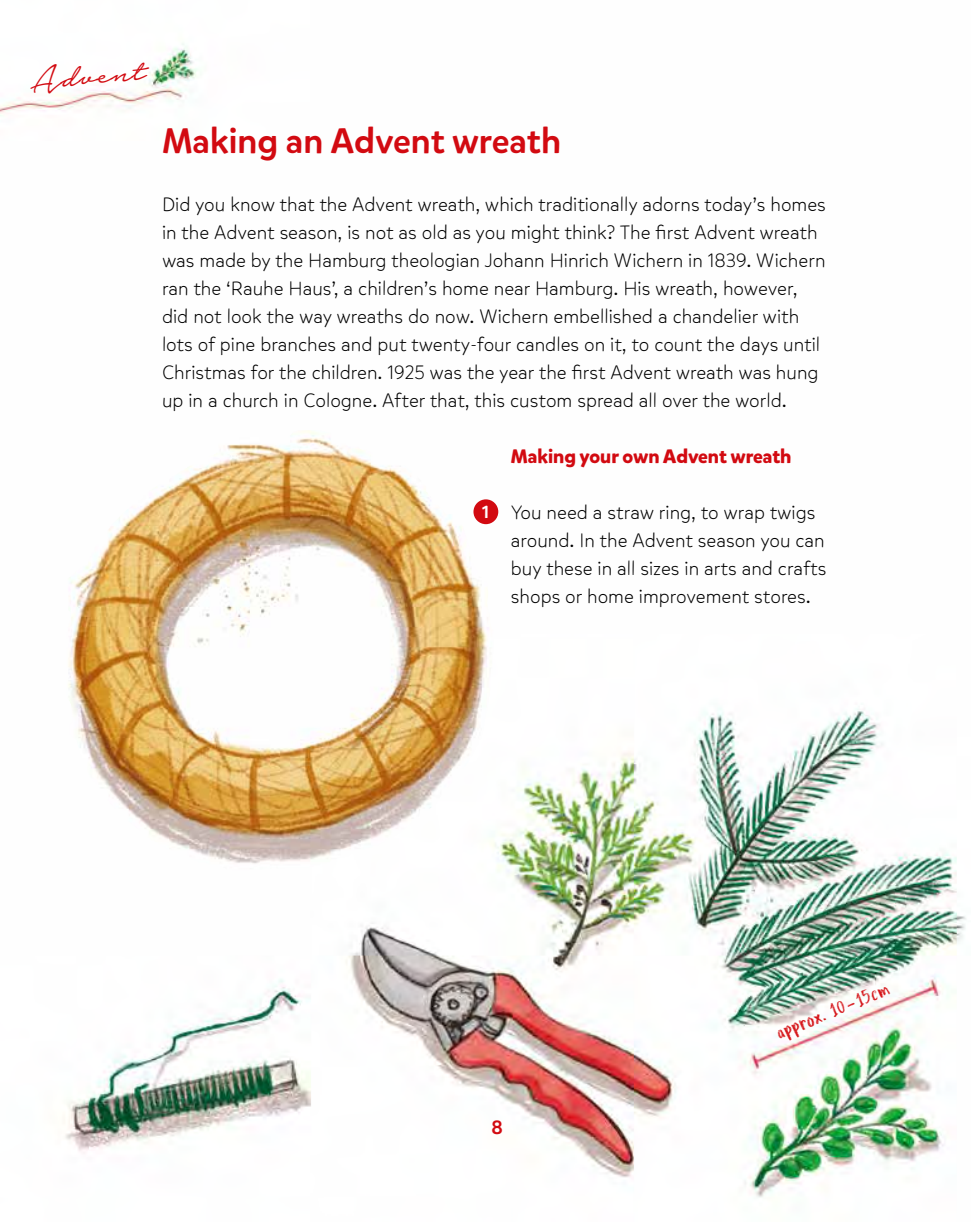
<style>
.page{position:relative;width:980px;height:1222px;background:#fff}
.page>*{position:absolute;margin:0;border:0;box-sizing:border-box;transform-origin:0 0}
.t1{font:300 42px "Notera 2";color:#d20a11}
.t2{font:500 35px "Mikado";color:#d20a11}
.t3{font:300 19.25px/28px "Mikado";color:#000}
.t4{font:700 19.25px "Mikado";color:#d20a11}
.t5{font:19.25px "Crayon En Folie";color:#d51317}
.t6{font:500 19.25px "Mikado";color:#d20a11}
.t7{font:500 17.5px "Mikado";color:#fff}
</style>
<div class="page">
<img style="left:64px;top:430px;width:902px;height:767px">
<img style="left:0;top:43px;width:198px;height:73px">
<img style="left:66px;top:430px;width:243px;height:201px">
<div style="left:473px;top:499px;width:25px;height:25px;background:#d20a11;border-radius:50%"></div>
<h1 class="t1" style="left:27px;top:58px;width:119px;rotate:-5deg">Advent</h1>
<h2 class="t2" style="left:162px;top:120px;width:400px">Making an Advent wreath</h2>
<p class="t3" style="left:162px;top:191px;width:665px">Did you know that the Advent wreath, which traditionally adorns today’s homes in the Advent season, is not as old as you might think? The first Advent wreath was made by the Hamburg theologian Johann Hinrich Wichern in 1839. Wichern ran the ‘Rauhe Haus’, a children’s home near Hamburg. His wreath, however, did not look the way wreaths do now. Wichern embellished a chandelier with lots of pine branches and put twenty-four candles on it, to count the days until Christmas for the children. 1925 was the year the first Advent wreath was hung up in a church in Cologne. After that, this custom spread all over the world.</p>
<p class="t7" style="left:482px;top:501px;width:8px">1</p>
<p class="t4" style="left:511px;top:444px;width:282px">Making your own Advent wreath</p>
<p class="t3" style="left:511px;top:498px;width:317px">You need a straw ring, to wrap twigs around. In the Advent season you can buy these in all sizes in arts and crafts shops or home improvement stores.</p>
<p class="t6" style="left:491px;top:1115px;width:13px">8</p>
<p class="t5" style="left:771px;top:1021px;width:123px;rotate:-22deg">approx. 10 - 15cm</p>
</div>
